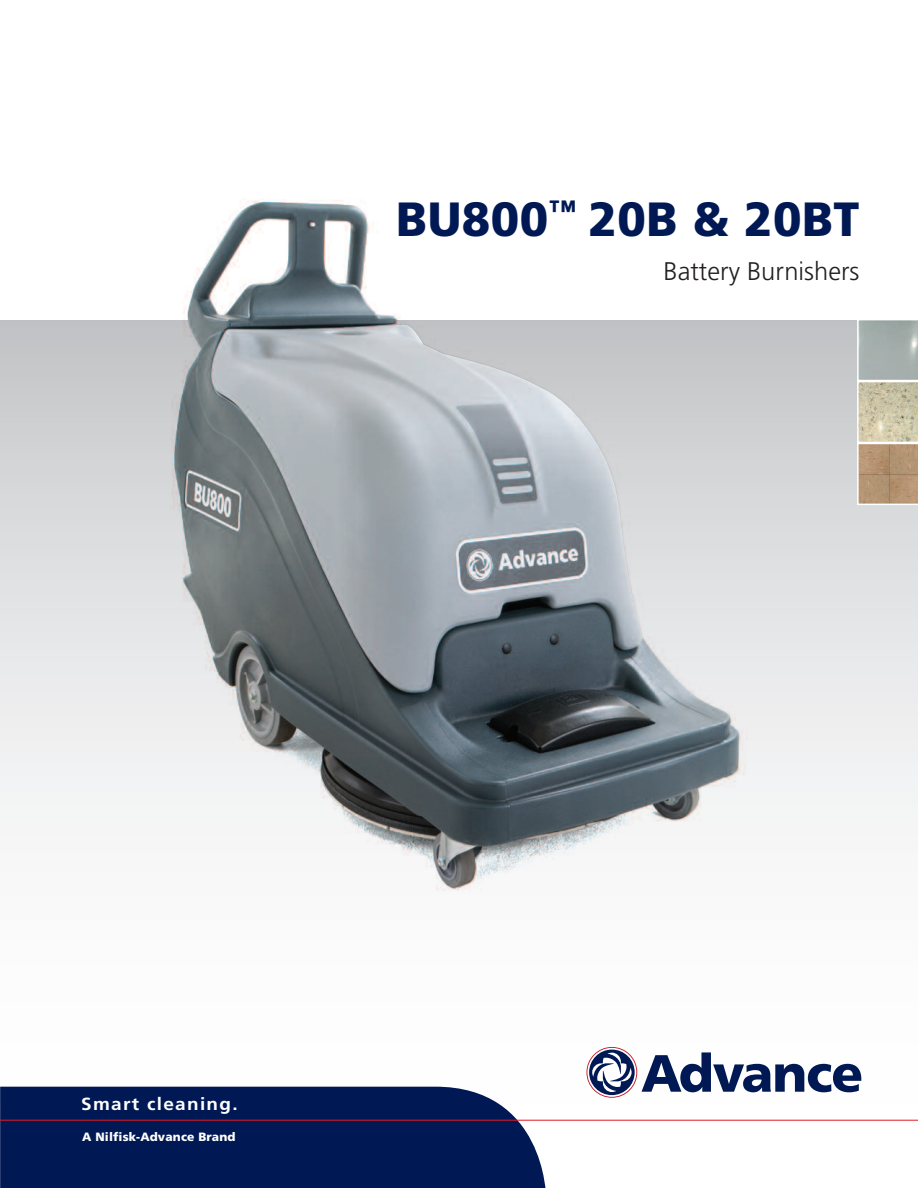
<style>
.page{position:relative;width:918px;height:1188px;background:#fff}
.page>*{position:absolute;margin:0;border:0;box-sizing:border-box;transform-origin:0 0}
.t1{font:900 48px "Frutiger LT Std";letter-spacing:.01em;color:#001954}
.t2{font:300 25.5px "Frutiger LT Std";color:#231f20}
.t3{font:700 17.55px "Frutiger LT Std";letter-spacing:.07em;color:#fff;scale:1.08 1}
.t4{font:900 12px "Frutiger LT Std";letter-spacing:.01em;color:#fff}
</style>
<div class="page">
<div style="left:0;top:320px;width:918px;height:868px;background:linear-gradient(to bottom,#cbcccf,#fff)"></div>
<svg style="left:856px;top:320px;width:62px;height:186px;background:#bbb29f"></svg>
<div style="left:0;top:1087px;width:546px;height:101px;background:#001954"></div>
<hr style="left:0;top:1120px;width:918px;height:1px;background:#e21923">
<svg style="left:586px;top:1047px;width:275px;height:51px"></svg>
<img style="left:136px;top:198px;width:629px;height:714px">
<img style="left:175px;top:202px;width:563px;height:687px">
<h1 class="t1" style="left:396px;top:200px;width:465px">BU800<sup>™</sup> 20B &amp; 20BT</h1>
<h2 class="t2" style="left:664px;top:261px;width:197px">Battery Burnishers</h2>
<h3 class="t3" style="left:81px;top:1097px;width:146px">Smart cleaning.</h3>
<p class="t4" style="left:82px;top:1132px;width:155px">A Nilfisk-Advance Brand</p>
</div>
